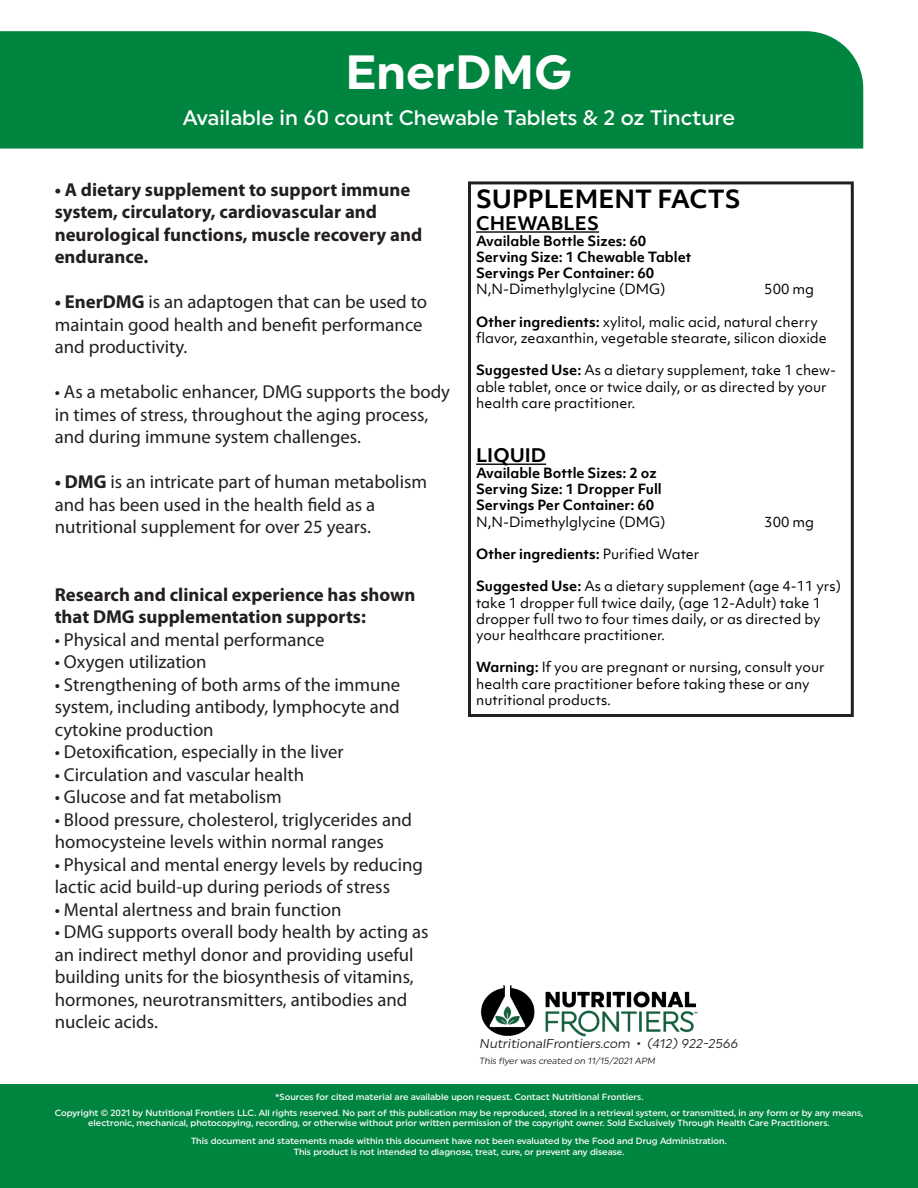
<style>
.page{position:relative;width:918px;height:1188px;background:#fff}
.page>*{position:absolute;margin:0;border:0;box-sizing:border-box;transform-origin:0 0}
.t1{font:700 48px "Uniform";color:#fff}
.t2{font:700 24px "Objektiv Mk 1";color:#000}
.t3{font:500 21px "Uniform";color:#fff}
.t4{font:18.75px/22.5px "Myriad Pro";color:#231f20}
.t5{font:700 18.75px/22.5px "Myriad Pro";color:#231f20}
.t6{font:700 18px "Objektiv Mk 1";color:#000}
.t7{font:13.5px/16.2px "Objektiv Mk 1";color:#000}
.t8{font:700 13.5px "Objektiv Mk 1";color:#000}
.t9{font:12.75px "Uniform";color:#231f20}
.t10{font:500 9px/10.8px "Uniform";color:#fff;text-align:center}
.t11{font:9px "Uniform";color:#231f20}
.s1{font-weight:700}
.s2{font-weight:400}
</style>
<div class="page">
<div style="left:0;top:1084px;width:918px;height:104px;background:#008540"></div>
<div style="left:0;top:31px;width:863px;height:118px;background:#008540"></div>
<img style="left:480px;top:985px;width:218px;height:52px">
<div style="left:468px;top:181px;width:386px;height:536px;border:3px solid #231f20"></div>
<hr style="left:476px;top:231px;width:123px;height:2px;background:#000">
<hr style="left:476px;top:464px;width:70px;height:1px;background:#000">
<p class="t1" style="left:345px;top:43px;width:229px">EnerDMG</p>
<p class="t3" style="left:183px;top:105px;width:554px">Available in 60 count Chewable Tablets &amp; 2 oz Tincture</p>
<p class="t5" style="left:55px;top:177px;width:369px">• A dietary supplement to support immune system, circulatory, cardiovascular and neurological functions, muscle recovery and endurance.</p>
<p class="t4" style="left:55px;top:290px;width:374px"><span class="s1">• EnerDMG</span> is an adaptogen that can be used to maintain good health and benefit performance and productivity.</p>
<p class="t4" style="left:55px;top:380px;width:397px">• As a metabolic enhancer, DMG supports the body in times of stress, throughout the aging process, and during immune system challenges.</p>
<p class="t4" style="left:55px;top:470px;width:374px"><span class="s1">• DMG</span> is an intricate part of human metabolism and has been used in the health field as a nutritional supplement for over 25 years.</p>
<p class="t5" style="left:55px;top:582px;width:362px">Research and clinical experience has shown that DMG supplementation supports:</p>
<p class="t4" style="left:55px;top:628px;width:271px">• Physical and mental performance</p>
<p class="t4" style="left:55px;top:650px;width:153px">• Oxygen utilization</p>
<p class="t4" style="left:55px;top:673px;width:347px;text-align:justify">• Strengthening of both arms of the immune system, including antibody, lymphocyte and cytokine production</p>
<p class="t4" style="left:55px;top:740px;width:291px">• Detoxification, especially in the liver</p>
<p class="t4" style="left:55px;top:763px;width:251px">• Circulation and vascular health</p>
<p class="t4" style="left:55px;top:785px;width:229px">• Glucose and fat metabolism</p>
<p class="t4" style="left:55px;top:808px;width:359px">• Blood pressure, cholesterol, triglycerides and homocysteine levels within normal ranges</p>
<p class="t4" style="left:55px;top:853px;width:370px">• Physical and mental energy levels by reducing lactic acid build-up during periods of stress</p>
<p class="t4" style="left:55px;top:898px;width:288px">• Mental alertness and brain function</p>
<p class="t4" style="left:55px;top:920px;width:375px">• DMG supports overall body health by acting as an indirect methyl donor and providing useful building units for the biosynthesis of vitamins, hormones, neurotransmitters, antibodies and nucleic acids.</p>
<p class="t2" style="left:476px;top:182px;width:266px">SUPPLEMENT FACTS</p>
<p class="t6" style="left:476px;top:210px;width:124px">CHEWABLES</p>
<p class="t8" style="left:476px;top:231px;width:172px">Available Bottle Sizes: 60</p>
<p class="t8" style="left:476px;top:247px;width:217px">Serving Size: 1 Chewable Tablet</p>
<p class="t8" style="left:476px;top:264px;width:180px">Servings Per Container: 60</p>
<p class="t7" style="left:476px;top:281px;width:191px">N,N-Dimethylglycine (DMG)</p>
<p class="t7" style="left:764px;top:281px;width:51px">500 mg</p>
<p class="t7" style="left:476px;top:314px;width:352px"><span class="s1">Other ingredients:</span> xylitol, malic acid, natural cherry flavor, zeaxanthin, vegetable stearate, silicon dioxide</p>
<p class="t7" style="left:476px;top:362px;width:362px"><span class="s1">Suggested Use:</span> As a dietary supplement, take 1 chew&shy;able tablet, once or twice daily, or as directed by your health care practitioner.</p>
<p class="t6" style="left:476px;top:442px;width:72px">LIQUID</p>
<p class="t8" style="left:476px;top:463px;width:182px">Available Bottle Sizes: 2 oz</p>
<p class="t8" style="left:476px;top:480px;width:187px">Serving Size: 1 Dropper Full</p>
<p class="t8" style="left:476px;top:496px;width:180px">Servings Per Container: 60</p>
<p class="t7" style="left:476px;top:513px;width:191px">N,N-Dimethylglycine (DMG)</p>
<p class="t7" style="left:764px;top:513px;width:51px">300 mg</p>
<p class="t8" style="left:476px;top:544px;width:225px">Other ingredients: <span class="s2">Purified Water</span></p>
<p class="t7" style="left:476px;top:578px;width:367px"><span class="s1">Suggested Use:</span> As a dietary supplement (age 4-11 yrs) take 1 dropper full twice daily, (age 12-Adult) take 1 dropper full two to four times daily, or as directed by your healthcare practitioner.</p>
<p class="t7" style="left:476px;top:659px;width:350px"><span class="s1">Warning:</span> If you are pregnant or nursing, consult your health care practitioner before taking these or any nutritional products.</p>
<p class="t9" style="left:479px;top:1036px;width:262px">NutritionalFrontiers.com • (412) 922-2566</p>
<p class="t11" style="left:479px;top:1056px;width:179px">This flyer was created on 11/15/2021 APM</p>
<p class="t10" style="left:275px;top:1091px;width:370px">*Sources for cited material are available upon request. Contact Nutritional Frontiers.</p>
<p class="t10" style="left:55px;top:1107px;width:810px">Copyright © 2021 by Nutritional Frontiers LLC. All rights reserved. No part of this publication may be reproduced, stored in a retrieval system, or transmitted, in any form or by any means, electronic, mechanical, photocopying, recording, or otherwise without prior written permission of the copyright owner. Sold Exclusively Through Health Care Practitioners.</p>
<p class="t10" style="left:191px;top:1135px;width:537px">This document and statements made within this document have not been evaluated by the Food and Drug Administration.</p>
<p class="t10" style="left:294px;top:1146px;width:332px">This product is not intended to diagnose, treat, cure, or prevent any disease.</p>
</div>
